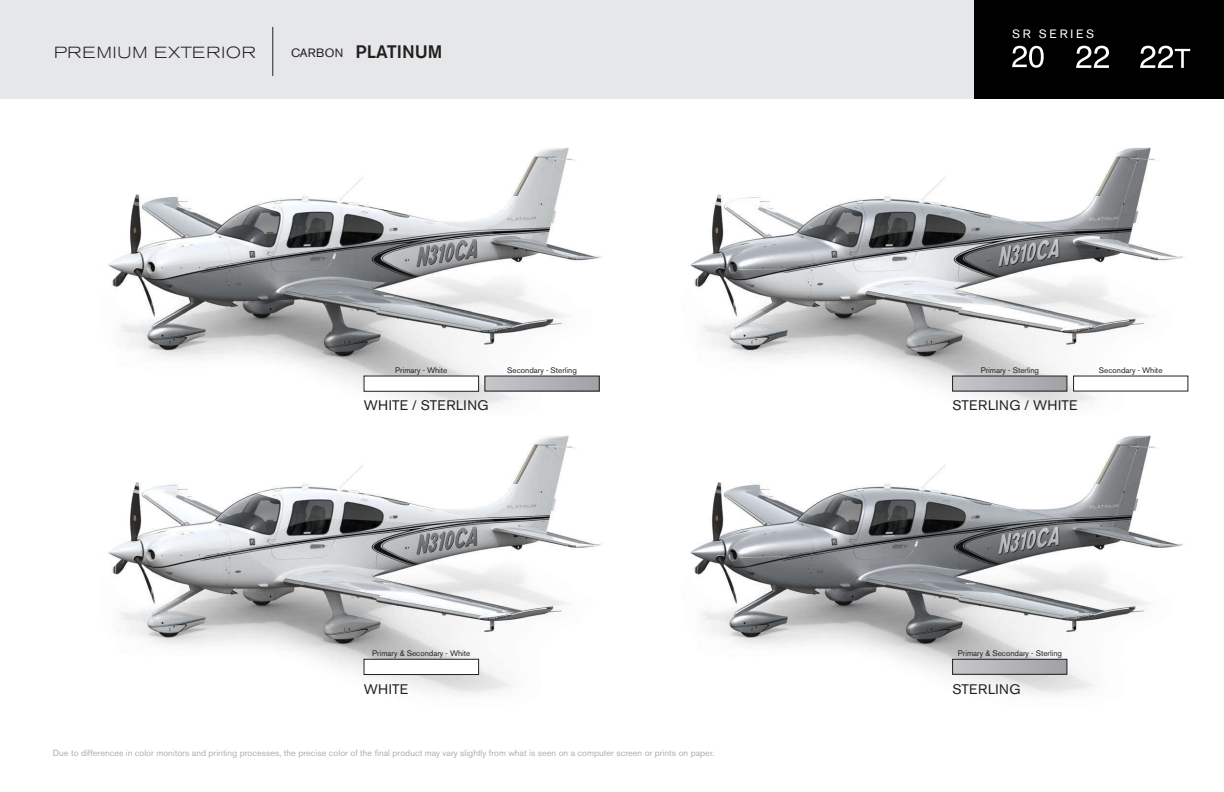
<style>
.page{position:relative;width:1224px;height:792px;background:#fff}
.page>*{position:absolute;margin:0;border:0;box-sizing:border-box;transform-origin:0 0}
.t1{font:500 18px "Akzidenz Grotesk BQ";color:#231f20}
.t2{font:300 expanded 16px "Akzidenz Grotesk BE";letter-spacing:.06em;color:#231f20}
.t3{font:13.8px "Akzidenz Grotesk BE";letter-spacing:.01em;color:#231f20}
.t4{font:13.8px "Akzidenz Grotesk BE";letter-spacing:.03em;color:#231f20}
.t5{font:12px "Akzidenz Grotesk BE";letter-spacing:.23em;color:#fff}
.t6{font:9px "Akzidenz Grotesk BE";color:#aeafb3}
.t7{font:8px "Akzidenz Grotesk BE";color:#231f20}
.s1{font-family:"Akzidenz Grotesk BE";font-weight:400;font-size:12px}
</style>
<div class="page">
<img style="left:690px;top:147px;width:499px;height:260px">
<img style="left:108px;top:147px;width:493px;height:259px">
<img style="left:690px;top:435px;width:495px;height:259px">
<img style="left:108px;top:435px;width:494px;height:259px">
<div style="left:0;top:0;width:1224px;height:98px;background:#e6e7e9"></div>
<div style="left:975px;top:0;width:249px;height:98px;background:#000"></div>
<svg style="left:1012px;top:46px;width:32px;height:22px"></svg>
<svg style="left:1076px;top:46px;width:33px;height:22px"></svg>
<svg style="left:1140px;top:46px;width:50px;height:22px"></svg>
<hr style="left:273px;top:27px;width:1px;height:49px;background:#231f20">
<div style="left:364px;top:659px;width:115px;height:16px;background:#fff;border:1px solid #231f20"></div>
<svg style="left:954px;top:661px;width:111px;height:11px"></svg>
<div style="left:952px;top:659px;width:115px;height:15px;border:1px solid #231f20"></div>
<svg style="left:487px;top:378px;width:110px;height:11px"></svg>
<div style="left:1073px;top:376px;width:115px;height:15px;background:#fff"></div>
<div style="left:364px;top:376px;width:115px;height:15px;background:#fff"></div>
<svg style="left:954px;top:378px;width:111px;height:11px"></svg>
<h2 class="t2" style="left:54px;top:43px;width:203px">PREMIUM EXTERIOR</h2>
<h1 class="t1" style="left:291px;top:40px;width:153px"><span class="s1">CARBON</span> PLATINUM</h1>
<h3 class="t5" style="left:1012px;top:27px;width:83px">SR SERIES</h3>
<p class="t7" style="left:395px;top:365px;width:54px">Primary - White</p>
<p class="t7" style="left:507px;top:365px;width:71px">Secondary - Sterling</p>
<p class="t7" style="left:981px;top:365px;width:60px">Primary - Sterling</p>
<p class="t7" style="left:1099px;top:365px;width:65px">Secondary - White</p>
<h3 class="t3" style="left:364px;top:397px;width:126px">WHITE / STERLING</h3>
<h3 class="t3" style="left:952px;top:397px;width:126px">STERLING / WHITE</h3>
<p class="t7" style="left:372px;top:649px;width:100px">Primary &amp; Secondary - White</p>
<p class="t7" style="left:958px;top:649px;width:106px">Primary &amp; Secondary - Sterling</p>
<h3 class="t3" style="left:364px;top:681px;width:46px">WHITE</h3>
<h3 class="t4" style="left:952px;top:681px;width:70px">STERLING</h3>
<p class="t6" style="left:53px;top:748px;width:663px">Due to differences in color monitors and printing processes, the precise color of the final product may vary slightly from what is seen on a computer screen or prints on paper.</p>
</div>
